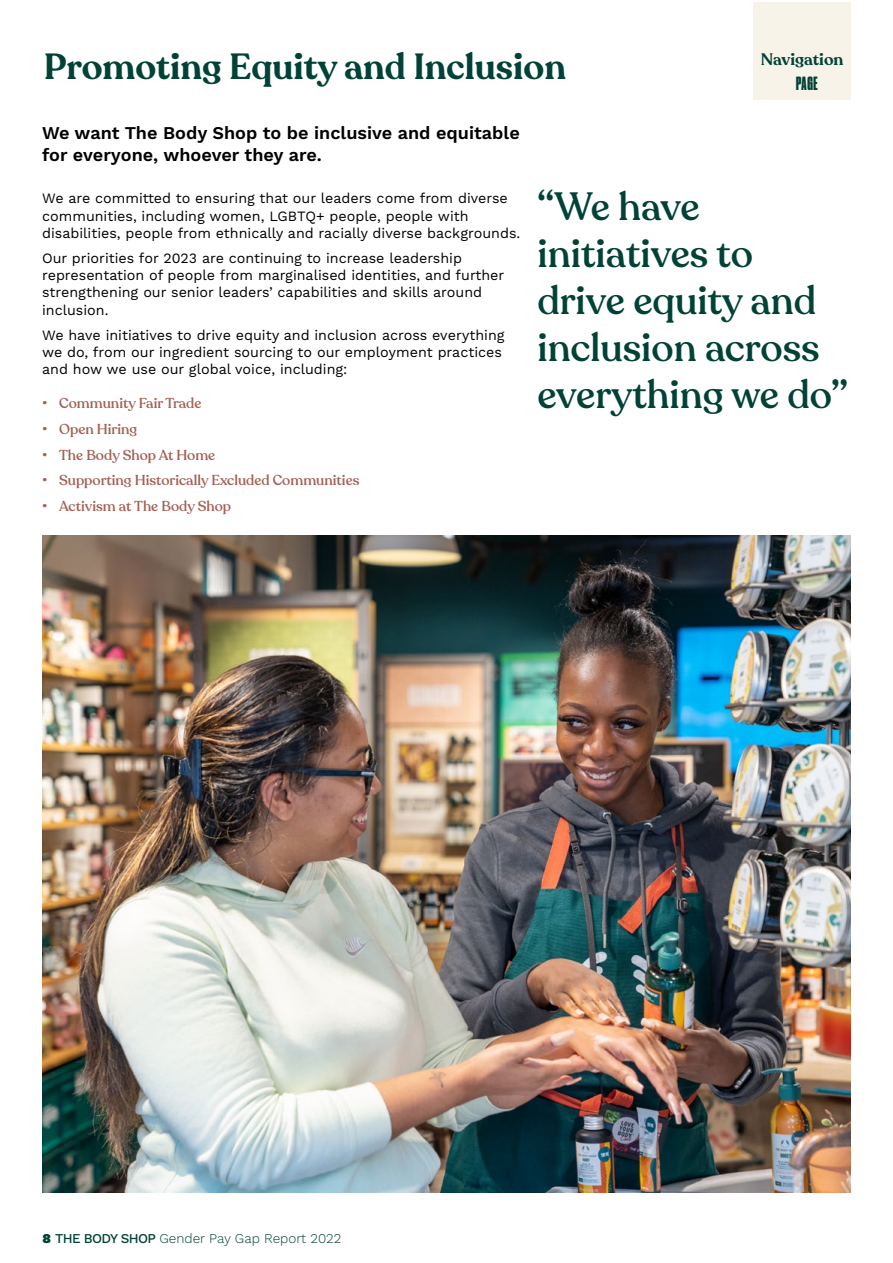
<style>
.page{position:relative;width:893px;height:1263px;background:#fff}
.page>*{position:absolute;margin:0;border:0;box-sizing:border-box;transform-origin:0 0}
.t1{font:500 39px/46.8px "Recoleta";color:#004236}
.t2{font:600 36px "Recoleta";color:#004236}
.t3{font:600 18px/21.6px "Work Sans";color:#000}
.t4{font:18px "Druk Cond Super";color:#004236}
.t5{font:600 16.5px "Recoleta";color:#004236}
.t6{font:14.25px/17.1px "Work Sans";color:#000}
.t7{font:500 14.25px "Recoleta";color:#a55f53}
.t8{font:300 13.5px "Work Sans";color:#004236}
.s1{font-weight:900}
.s2{font-weight:500}
</style>
<div class="page">
<img style="left:42px;top:536px;width:808px;height:656px">
<div style="left:754px;top:2px;width:97px;height:98px;background:#f8f3e8"></div>
<h2 class="t2" style="left:44px;top:44px;width:524px">Promoting Equity and Inclusion</h2>
<p class="t3" style="left:42px;top:123px;width:479px">We want The Body Shop to be inclusive and equitable for everyone, whoever they are.</p>
<p class="t6" style="left:42px;top:191px;width:480px">We are committed to ensuring that our leaders come from diverse communities, including women, LGBTQ+ people, people with disabilities, people from ethnically and racially diverse backgrounds.</p>
<p class="t6" style="left:42px;top:250px;width:464px">Our priorities for 2023 are continuing to increase leadership representation of people from marginalised identities, and further strengthening our senior leaders’ capabilities and skills around inclusion.</p>
<p class="t6" style="left:42px;top:327px;width:464px">We have initiatives to drive equity and inclusion across everything we do, from our ingredient sourcing to our employment practices and how we use our global voice, including:</p>
<p class="t7" style="left:42px;top:395px;width:161px">• Community Fair Trade</p>
<p class="t7" style="left:42px;top:420px;width:97px">• Open Hiring</p>
<p class="t7" style="left:42px;top:446px;width:175px">• The Body Shop At Home</p>
<p class="t7" style="left:42px;top:472px;width:319px">• Supporting Historically Excluded Communities</p>
<p class="t7" style="left:42px;top:497px;width:190px">• Activism at The Body Shop</p>
<p class="t5" style="left:761px;top:49px;width:84px">Navigation</p>
<p class="t4" style="left:796px;top:73px;width:23px">PAGE</p>
<h1 class="t1" style="left:537px;top:185px;width:312px">“We have initiatives to drive equity and inclusion across everything we do”</h1>
<p class="t8" style="left:43px;top:1231px;width:300px"><span class="s1">8</span> <span class="s2">THE BODY SHOP</span> Gender Pay Gap Report 2022</p>
</div>
